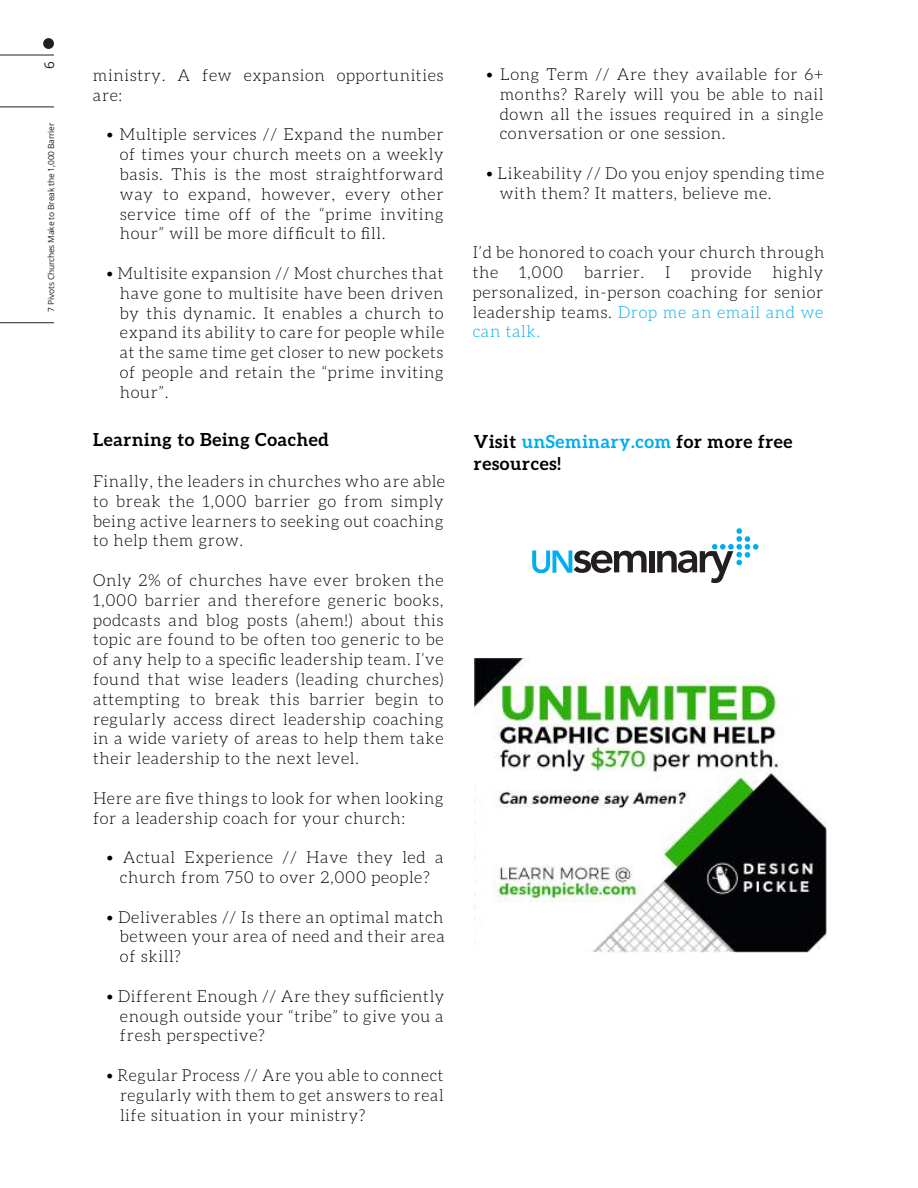
<style>
.page{position:relative;width:918px;height:1188px;background:#fff}
.page>*{position:absolute;margin:0;border:0;box-sizing:border-box;transform-origin:0 0}
.t1{font:700 18px/21.6px "Aleo";letter-spacing:.04em;color:#000}
.t2{font:300 16.5px/19.8px "Aleo";letter-spacing:.04em;color:#000;text-align:justify}
.t3{font:13.5px "Open Sans";color:#231f20}
.t4{font:8.4px "Open Sans";letter-spacing:-.015em;color:#231f20}
.s1{color:#00adee}
</style>
<div class="page">
<img style="left:474px;top:659px;width:352px;height:293px">
<svg style="left:532px;top:550px;width:115px;height:23px"></svg>
<div style="left:649px;top:551px;width:5px;height:21px;background:#231f20"></div>
<svg style="left:657px;top:528px;width:102px;height:55px"></svg>
<hr style="left:0;top:107px;width:54px;height:1px;background:#231f20">
<hr style="left:0;top:322px;width:54px;height:1px;background:#231f20">
<hr style="left:0;top:55px;width:54px;height:1px;background:#231f20">
<div style="left:43px;top:38px;width:11px;height:11px;background:#231f20;border-radius:50%"></div>
<p class="t3" style="left:40px;top:69px;width:9px;rotate:-90deg">6</p>
<p class="t4" style="left:45px;top:312px;width:191px;rotate:-90deg">7 Pivots Churches Make to Break the 1,000 Barrier</p>
<p class="t2" style="left:93px;top:65px;width:352px">ministry. A few expansion opportunities are:</p>
<p class="t2" style="left:120px;top:125px;width:325px;text-indent:-13px">• Multiple services // Expand the number of times your church meets on a weekly basis. This is the most straightforward way to expand, however, every other service time off of the “prime inviting hour” will be more difficult to fill.</p>
<p class="t2" style="left:120px;top:263px;width:326px;text-indent:-14px">• Multisite expansion // Most churches that have gone to multisite have been driven by this dynamic. It enables a church to expand its ability to care for people while at the same time get closer to new pockets of people and retain the “prime inviting hour”.</p>
<p class="t1" style="left:93px;top:428px;width:237px">Learning to Being Coached</p>
<p class="t2" style="left:93px;top:471px;width:354px">Finally, the leaders in churches who are able to break the 1,000 barrier go from simply being active learners to seeking out coaching to help them grow.</p>
<p class="t2" style="left:93px;top:570px;width:352px">Only 2% of churches have ever broken the 1,000 barrier and therefore generic books, podcasts and blog posts (ahem!) about this topic are found to be often too generic to be of any help to a specific leadership team. I’ve found that wise leaders (leading churches) attempting to break this barrier begin to regularly access direct leadership coaching in a wide variety of areas to help them take their leadership to the next level.</p>
<p class="t2" style="left:93px;top:788px;width:352px">Here are five things to look for when looking for a leadership coach for your church:</p>
<p class="t2" style="left:106px;top:847px;width:339px;text-align:center">• Actual Experience // Have they led a church from 750 to over 2,000 people?</p>
<p class="t2" style="left:120px;top:907px;width:326px;text-indent:-13px">• Deliverables // Is there an optimal match between your area of need and their area of skill?</p>
<p class="t2" style="left:120px;top:986px;width:326px;text-indent:-13px">• Different Enough // Are they sufficiently enough outside your “tribe” to give you a fresh perspective?</p>
<p class="t2" style="left:120px;top:1065px;width:325px;text-indent:-14px">• Regular Process // Are you able to connect regularly with them to get answers to real life situation in your ministry?</p>
<p class="t2" style="left:500px;top:64px;width:325px;text-indent:-13px">• Long Term // Are they available for 6+ months? Rarely will you be able to nail down all the issues required in a single conversation or one session.</p>
<p class="t2" style="left:500px;top:163px;width:326px;text-indent:-13px">• Likeability // Do you enjoy spending time with them? It matters, believe me.</p>
<p class="t2" style="left:473px;top:242px;width:353px">I’d be honored to coach your church through the</p>
<p class="t2" style="left:473px;top:262px;width:352px;text-indent:300px">highly personalized, in-person coaching for senior leadership teams. <span class="s1">Drop me an email and we can talk.</span></p>
<p class="t2" style="left:519px;top:262px;width:46px">1,000</p>
<p class="t2" style="left:584px;top:262px;width:62px">barrier.</p>
<p class="t2" style="left:665px;top:262px;width:7px">I</p>
<p class="t2" style="left:691px;top:262px;width:62px">provide</p>
<p class="t1" style="left:474px;top:430px;width:320px">Visit <span class="s1">unSeminary.com</span> for more free resources!</p>
</div>
